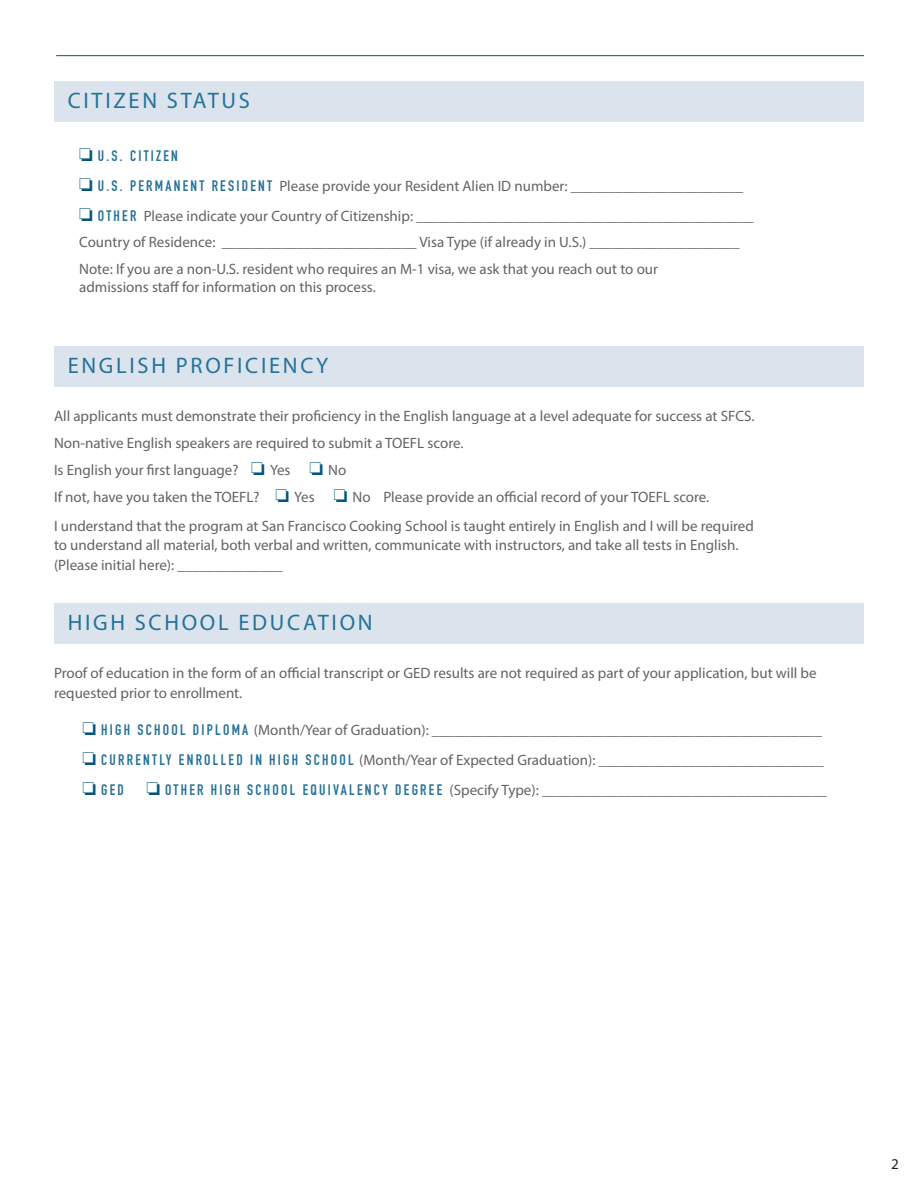
<style>
.page{position:relative;width:918px;height:1188px;background:#fff}
.page>*{position:absolute;margin:0;border:0;box-sizing:border-box;transform-origin:0 0}
.t1{font:22.5px "Myriad Pro";letter-spacing:.12em;color:#267298}
.t2{font:15px/27px "Myriad Pro";color:#636366}
.t3{font:700 15px "DIN Condensed";letter-spacing:.15em;color:#267298}
.t4{font:15px "Myriad Pro";color:#231f20}
.s1{color:#00567d}
.s2{font-family:"DIN Condensed";font-weight:700;color:#267298}
</style>
<div class="page">
<hr style="left:56px;top:55px;width:808px;height:1px;background:#00567d">
<div style="left:55px;top:81px;width:809px;height:40px;background:#dbe4ed"></div>
<div style="left:55px;top:346px;width:809px;height:41px;background:#dbe4ed"></div>
<div style="left:55px;top:603px;width:809px;height:40px;background:#dbe4ed"></div>
<p class="t1" style="left:68px;top:87px;width:184px">CITIZEN STATUS</p>
<p class="t3" style="left:79px;top:146px;width:100px"><span class="s1">□</span> U.S. CITIZEN</p>
<p class="t2" style="left:79px;top:172px;width:666px"><span class="s1">□</span> <span class="s2">U.S. PERMANENT RESIDENT</span> Please provide your Resident Alien ID number: _______________________</p>
<p class="t2" style="left:79px;top:202px;width:676px"><span class="s1">□</span> <span class="s2">OTHER</span> Please indicate your Country of Citizenship: _____________________________________________</p>
<p class="t2" style="left:79px;top:228px;width:662px">Country of Residence: __________________________ Visa Type (if already in U.S.) ____________________</p>
<p class="t2" style="left:79px;top:255px;width:580px">Note: If you are a non-U.S. resident who requires an M-1 visa, we ask that you reach out to our</p>
<p class="t2" style="left:79px;top:273px;width:298px">admissions staff for information on this process.</p>
<p class="t1" style="left:68px;top:352px;width:262px">ENGLISH PROFICIENCY</p>
<p class="t2" style="left:54px;top:403px;width:702px">All applicants must demonstrate their proficiency in the English language at a level adequate for success at SFCS.<br>Non-native English speakers are required to submit a TOEFL score.</p>
<p class="t2" style="left:54px;top:457px;width:294px">Is English your first language? <span class="s1">□</span> Yes <span class="s1">□</span> No</p>
<p class="t2" style="left:54px;top:484px;width:657px">If not, have you taken the TOEFL? <span class="s1">□</span> Yes <span class="s1">□</span> No Please provide an official record of your TOEFL score.</p>
<p class="t2" style="left:54px;top:512px;width:701px">I understand that the program at San Francisco Cooking School is taught entirely in English and I will be required</p>
<p class="t2" style="left:54px;top:532px;width:686px">to understand all material, both verbal and written, communicate with instructors, and take all tests in English.</p>
<p class="t2" style="left:54px;top:551px;width:230px">(Please initial here): ______________</p>
<p class="t1" style="left:68px;top:609px;width:306px">HIGH SCHOOL EDUCATION</p>
<p class="t2" style="left:54px;top:663px;width:764px;line-height:19.5px">Proof of education in the form of an official transcript or GED results are not required as part of your application, but will be requested prior to enrollment.</p>
<p class="t2" style="left:82px;top:716px;width:741px"><span class="s1">□</span> <span class="s2">HIGH SCHOOL DIPLOMA</span> (Month/Year of Graduation): ____________________________________________________</p>
<p class="t2" style="left:82px;top:746px;width:743px"><span class="s1">□</span> <span class="s2">CURRENTLY ENROLLED IN HIGH SCHOOL</span> (Month/Year of Expected Graduation): ______________________________</p>
<p class="t2" style="left:82px;top:776px;width:746px"><span class="s1">□</span> <span class="s2">GED</span> <span class="s1">□</span> <span class="s2">OTHER HIGH SCHOOL EQUIVALENCY DEGREE</span> (Specify Type): ______________________________________</p>
<p class="t4" style="left:891px;top:1155px;width:9px">2</p>
</div>
